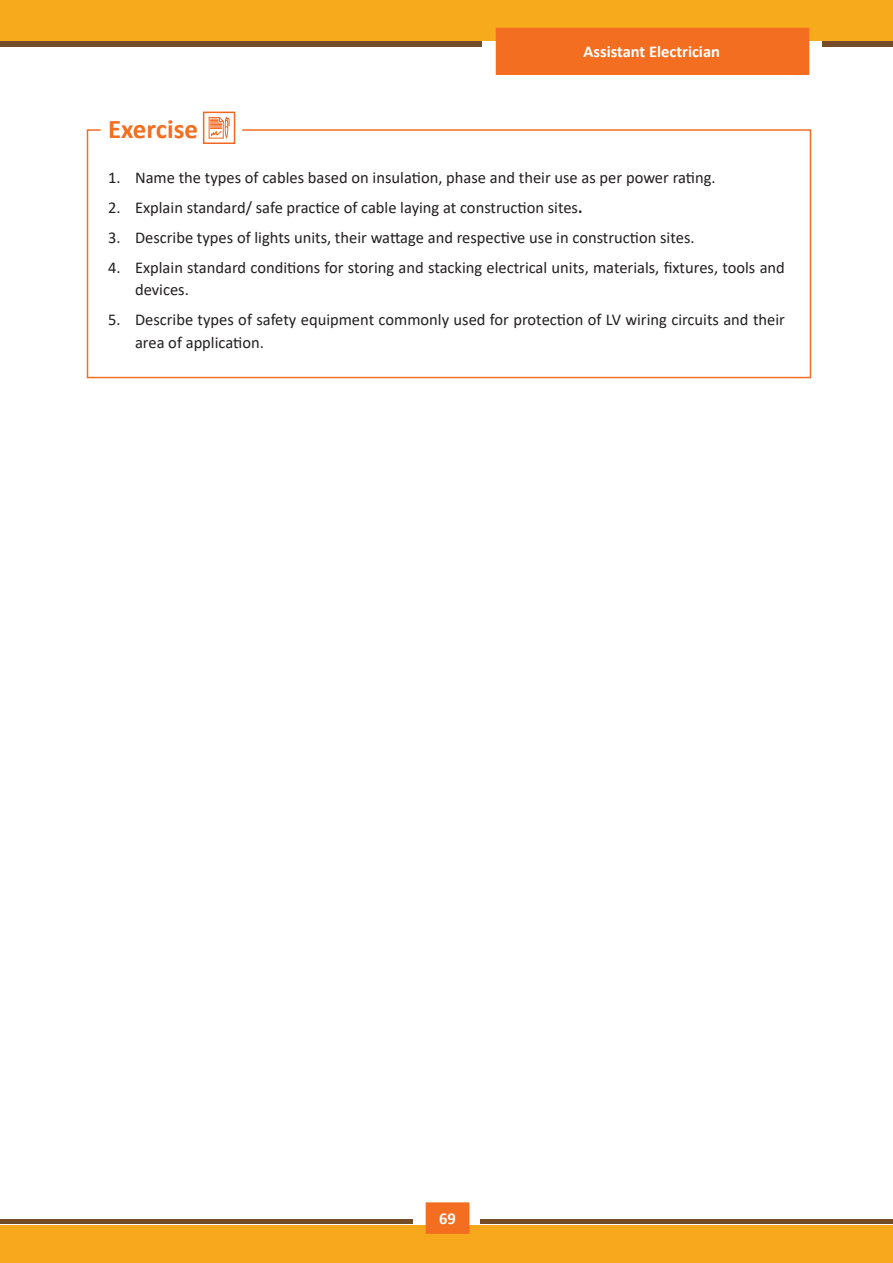
<style>
.page{position:relative;width:893px;height:1263px;background:#fff}
.page>*{position:absolute;margin:0;border:0;box-sizing:border-box;transform-origin:0 0}
.CHAPTER_POINT{font:700 27px "Calibri";color:#f36e21}
.t1{font:16.5px/22.5px "Calibri";color:#231f20}
.t2{font:700 16.5px "Calibri";color:#fff}
.s1{font-weight:700}
</style>
<div class="page">
<div style="left:0;top:1225px;width:893px;height:38px;background:#f7a81c"></div>
<hr style="left:481px;top:1219px;width:412px;height:4px;background:#744c27">
<hr style="left:480px;top:1219px;width:412px;height:4px;background:#744c27">
<hr style="left:0;top:1219px;width:412px;height:4px;background:#744c27">
<svg style="left:0;top:40px;width:481px;height:6px;fill:#744c27"></svg>
<svg style="left:822px;top:40px;width:71px;height:6px"></svg>
<div style="left:0;top:0;width:893px;height:40px;background:#f7aa1b"></div>
<div style="left:496px;top:28px;width:313px;height:47px;background:#f36e21"></div>
<div style="left:426px;top:1202px;width:43px;height:32px;background:#f36e21;border:2px solid #f36e21"></div>
<svg style="left:86px;top:129px;width:726px;height:250px"></svg>
<div style="left:203px;top:112px;width:32px;height:32px;border:2px solid #f36821"></div>
<svg style="left:208px;top:116px;width:22px;height:34px"></svg>
<p class="t2" style="left:584px;top:39px;width:138px">Assistant Electrician</p>
<p class="CHAPTER_POINT" style="left:108px;top:109px;width:92px">Exercise</p>
<p class="t1" style="left:108px;top:165px;width:609px">1. Name the types of cables based on insulation, phase and their use as per power rating.</p>
<p class="t1" style="left:108px;top:195px;width:476px">2. Explain standard/ safe practice of cable laying at construction sites<span class="s1">.</span></p>
<p class="t1" style="left:108px;top:225px;width:588px">3. Describe types of lights units, their wattage and respective use in construction sites.</p>
<p class="t1" style="left:135px;top:255px;width:651px;text-indent:-27px">4. Explain standard conditions for storing and stacking electrical units, materials, fixtures, tools and devices.</p>
<p class="t1" style="left:135px;top:308px;width:651px;text-indent:-27px">5. Describe types of safety equipment commonly used for protection of LV wiring circuits and their area of application.</p>
<p class="t2" style="left:439px;top:1207px;width:18px">69</p>
</div>
